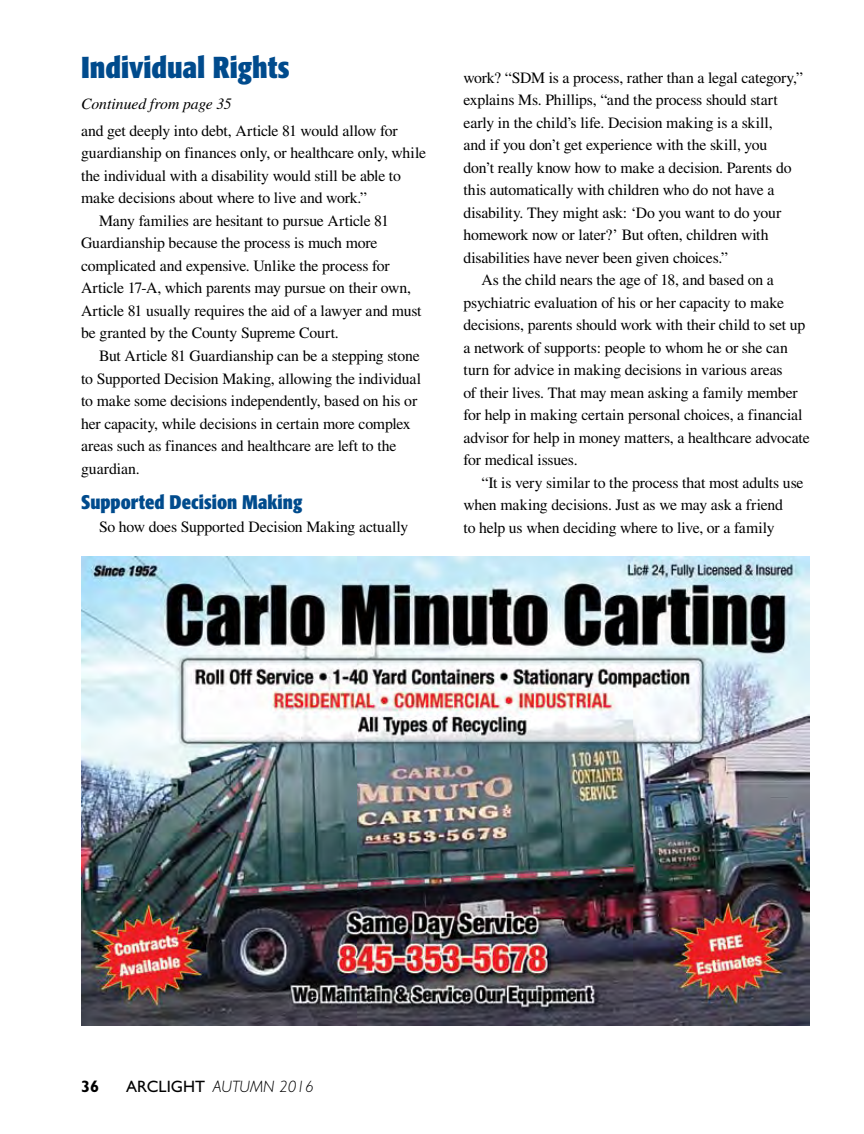
<style>
.page{position:relative;width:864px;height:1134px;background:#fff}
.page>*{position:absolute;margin:0;border:0;box-sizing:border-box;transform-origin:0 0}
.t1{font:700 condensed 30px "Formata";color:#004b8d}
.t2{font:700 condensed 19.5px "Formata";color:#004b8d}
.t3{font:italic 300 16.5px "Gill Sans";color:#000}
.t4{font:700 16.5px "Gill Sans";color:#000}
.t5{font:15.75px "Times";letter-spacing:-.01em;color:#000}
.t6{font:italic 15.75px "Times";color:#000}
.s1{font-weight:400;font-style:normal}
</style>
<div class="page">
<img style="left:81px;top:557px;width:729px;height:469px">
<h1 class="t1" style="left:81px;top:49px;width:210px">Individual Rights</h1>
<p class="t6" style="left:81px;top:95px;width:152px">Continued from page 35</p>
<p class="t5" style="left:81px;top:122px;width:318px">and get deeply into debt, Article 81 would allow for</p>
<p class="t5" style="left:81px;top:144px;width:347px">guardianship on finances only, or healthcare only, while</p>
<p class="t5" style="left:81px;top:167px;width:322px">the individual with a disability would still be able to</p>
<p class="t5" style="left:81px;top:189px;width:288px">make decisions about where to live and work.”</p>
<p class="t5" style="left:99px;top:212px;width:292px">Many families are hesitant to pursue Article 81</p>
<p class="t5" style="left:81px;top:234px;width:298px">Guardianship because the process is much more</p>
<p class="t5" style="left:81px;top:257px;width:310px">complicated and expensive. Unlike the process for</p>
<p class="t5" style="left:81px;top:279px;width:332px">Article 17-A, which parents may pursue on their own,</p>
<p class="t5" style="left:81px;top:302px;width:342px">Article 81 usually requires the aid of a lawyer and must</p>
<p class="t5" style="left:81px;top:324px;width:259px">be granted by the County Supreme Court.</p>
<p class="t5" style="left:99px;top:347px;width:322px">But Article 81 Guardianship can be a stepping stone</p>
<p class="t5" style="left:81px;top:369px;width:342px">to Supported Decision Making, allowing the individual</p>
<p class="t5" style="left:81px;top:392px;width:338px">to make some decisions independently, based on his or</p>
<p class="t5" style="left:81px;top:414px;width:331px">her capacity, while decisions in certain more complex</p>
<p class="t5" style="left:81px;top:437px;width:317px">areas such as finances and healthcare are left to the</p>
<p class="t5" style="left:81px;top:459px;width:60px">guardian.</p>
<p class="t2" style="left:81px;top:490px;width:223px">Supported Decision Making</p>
<p class="t5" style="left:99px;top:518px;width:311px">So how does Supported Decision Making actually</p>
<p class="t5" style="left:464px;top:68px;width:341px">work? “SDM is a process, rather than a legal category,”</p>
<p class="t5" style="left:464px;top:91px;width:316px">explains Ms. Phillips, “and the process should start</p>
<p class="t5" style="left:464px;top:114px;width:311px">early in the child’s life. Decision making is a skill,</p>
<p class="t5" style="left:464px;top:136px;width:305px">and if you don’t get experience with the skill, you</p>
<p class="t5" style="left:464px;top:159px;width:330px">don’t really know how to make a decision. Parents do</p>
<p class="t5" style="left:464px;top:181px;width:312px">this automatically with children who do not have a</p>
<p class="t5" style="left:464px;top:204px;width:319px">disability. They might ask: ‘Do you want to do your</p>
<p class="t5" style="left:464px;top:226px;width:307px">homework now or later?’ But often, children with</p>
<p class="t5" style="left:464px;top:249px;width:266px">disabilities have never been given choices.”</p>
<p class="t5" style="left:482px;top:271px;width:294px">As the child nears the age of 18, and based on a</p>
<p class="t5" style="left:464px;top:294px;width:322px">psychiatric evaluation of his or her capacity to make</p>
<p class="t5" style="left:464px;top:316px;width:343px">decisions, parents should work with their child to set up</p>
<p class="t5" style="left:464px;top:339px;width:326px">a network of supports: people to whom he or she can</p>
<p class="t5" style="left:464px;top:361px;width:321px">turn for advice in making decisions in various areas</p>
<p class="t5" style="left:464px;top:384px;width:336px">of their lives. That may mean asking a family member</p>
<p class="t5" style="left:464px;top:406px;width:341px">for help in making certain personal choices, a financial</p>
<p class="t5" style="left:464px;top:429px;width:348px">advisor for help in money matters, a healthcare advocate</p>
<p class="t5" style="left:464px;top:451px;width:116px">for medical issues.</p>
<p class="t5" style="left:482px;top:474px;width:324px">“It is very similar to the process that most adults use</p>
<p class="t5" style="left:464px;top:496px;width:321px">when making decisions. Just as we may ask a friend</p>
<p class="t5" style="left:464px;top:519px;width:313px">to help us when deciding where to live, or a family</p>
<p class="t4" style="left:81px;top:1077px;width:20px">36</p>
<p class="t3" style="left:126px;top:1078px;width:189px"><span class="s1">ARCLIGHT</span> AUTUMN 2016</p>
</div>
